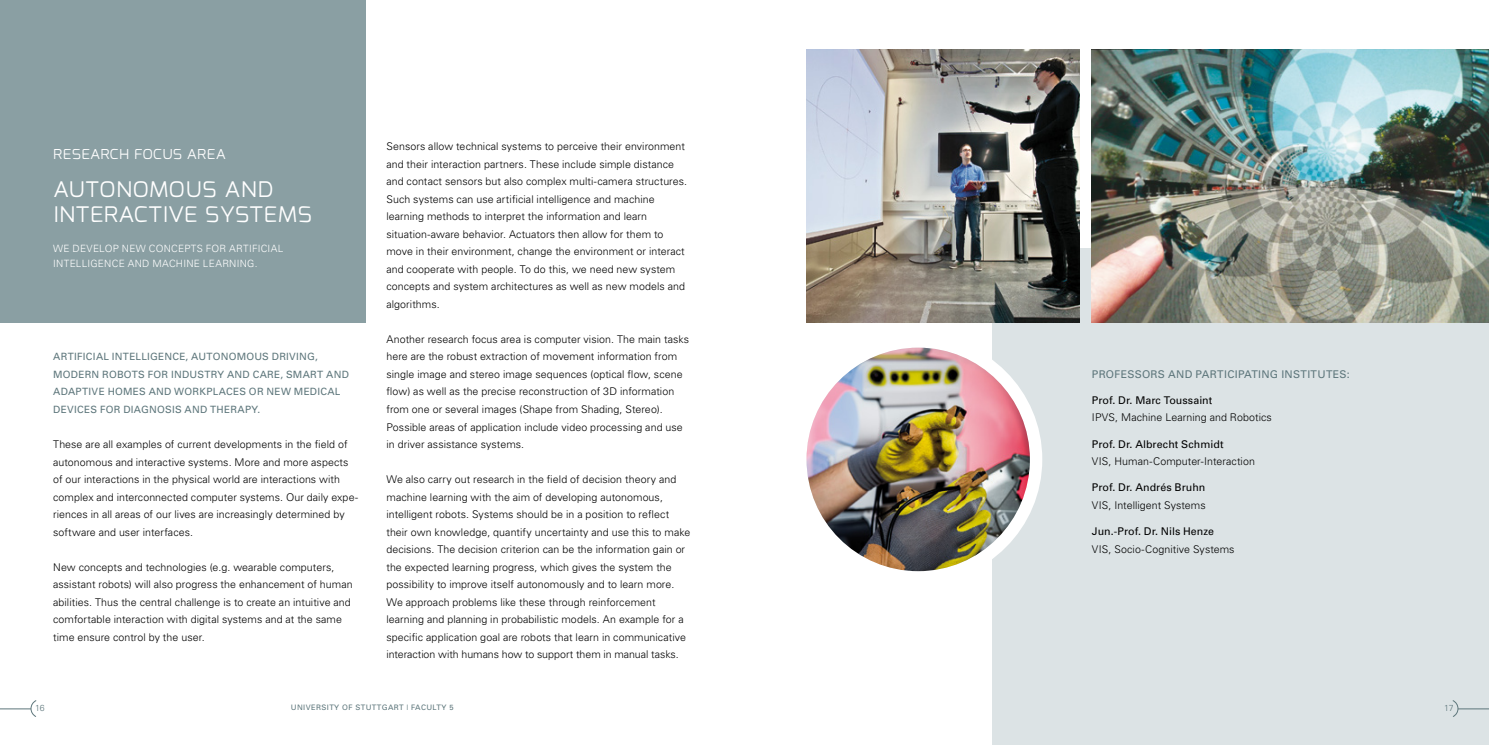
<style>
.page{position:relative;width:1489px;height:745px;background:#fff}
.page>*{position:absolute;margin:0;border:0;box-sizing:border-box;transform-origin:0 0}
.t1{font:300 27.5px/25px "Exo";color:#fff}
.t2{font:300 17.5px "Exo";color:#fff}
.t3{font:300 10.62px/17.5px "Univers";letter-spacing:.005em;color:#000}
.t4{font:10.62px "Univers";letter-spacing:.005em;color:#000}
.t5{font:10.62px "Univers";letter-spacing:.025em;color:#5d767b}
.t6{font:10px/17.5px "Univers";letter-spacing:.025em;color:#5d767b}
.t7{font:300 10px/15px "Univers";letter-spacing:.025em;color:#fff}
.t8{font:300 8.75px "Univers";color:#5d767b}
.t9{font:7.5px "Univers";letter-spacing:.015em;color:#5d767b}
</style>
<div class="page">
<hr style="left:0;top:708px;width:31px;height:1px;background:#5d767b">
<svg style="left:31px;top:700px;width:6px;height:16px"></svg>
<div style="left:992px;top:248px;width:496px;height:496px;background:#dce3e5"></div>
<hr style="left:1457px;top:708px;width:31px;height:1px;background:#5d767b">
<svg style="left:1452px;top:700px;width:5px;height:16px"></svg>
<img style="left:806px;top:50px;width:273px;height:272px">
<img style="left:1091px;top:50px;width:397px;height:272px">
<div style="left:0;top:0;width:365px;height:322px;background:#8a9fa3"></div>
<svg style="left:918px;top:360px;width:124px;height:212px"></svg>
<img style="left:806px;top:347px;width:223px;height:223px;border-radius:112px">
<h2 class="t2" style="left:53px;top:142px;width:174px">RESEARCH FOCUS AREA</h2>
<h1 class="t1" style="left:53px;top:174px;width:261px">AUTONOMOUS AND<br>INTERACTIVE SYSTEMS</h1>
<p class="t7" style="left:53px;top:240px;width:232px">WE DEVELOP NEW CONCEPTS FOR ARTIFICIAL<br>INTELLIGENCE AND MACHINE LEARNING.</p>
<p class="t6" style="left:53px;top:348px;width:89px">ARTI FICIAL INTELLIG</p>
<p class="t6" style="left:158px;top:348px;width:80px">ENCE, Auto nomous</p>
<p class="t6" style="left:272px;top:348px;width:21px">DRIVING</p>
<p class="t6" style="left:53px;top:348px;width:297px;text-indent:262px">,<br>MODERN ROBOTS FOR IN DUSTRY AN D CARE, SMART AN D<br>ADAPTIVE HOMES AN D WORKPLACES OR N EW MEDI CAL<br>DEVI CES FOR DIAGN OSIS AN D THERAPY.</p>
<p class="t3" style="left:53px;top:435px;width:306px">These are all examples of current developments in the field of autonomous and interactive systems. More and more aspects of our interactions in the physical world are interactions with complex and interconnected computer systems. Our daily expe&shy;riences in all areas of our lives are increasingly determined by software and user interfaces.</p>
<p class="t3" style="left:53px;top:557px;width:301px">New concepts and technologies (e.g. wearable computers, assistant robots) will also progress the enhancement of human abilities. Thus the central challenge is to create an intuitive and comfortable interaction with digital systems and at the same time ensure control by the user.</p>
<p class="t3" style="left:386px;top:137px;width:302px">Sensors allow technical systems to perceive their environment and their interaction partners. These include simple distance and contact sensors but also complex multi-camera structures.<br>Such systems can use artificial intelligence and machine learning methods to interpret the information and learn situation-aware behavior. Actuators then allow for them to move in their environment, change the environment or interact and cooperate with people. To do this, we need new system concepts and system architectures as well as new models and algorithms.</p>
<p class="t3" style="left:386px;top:330px;width:304px">Another research focus area is computer vision. The main tasks here are the robust extraction of movement information from single image and stereo image sequences (optical flow, scene flow) as well as the precise reconstruction of 3D information from one or several images (Shape from Shading, Stereo).<br>Possible areas of application include video processing and use in driver assistance systems.</p>
<p class="t3" style="left:386px;top:470px;width:305px">We also carry out research in the field of decision theory and machine learning with the aim of developing autonomous, intelligent robots. Systems should be in a position to reflect their own knowledge, quantify uncertainty and use this to make decisions. The decision criterion can be the information gain or the expected learning progress, which gives the system the possibility to improve itself autonomously and to learn more.<br>We approach problems like these through reinforcement learning and planning in probabilistic models. An example for a specific application goal are robots that learn in communicative interaction with humans how to support them in manual tasks.</p>
<p class="t8" style="left:35px;top:702px;width:11px">16</p>
<p class="t9" style="left:291px;top:702px;width:6px">uni</p>
<p class="t9" style="left:306px;top:702px;width:11px">versit</p>
<p class="t9" style="left:334px;top:702px;width:28px">y of stutt</p>
<p class="t9" style="left:382px;top:702px;width:13px">gart</p>
<p class="t9" style="left:406px;top:702px;width:16px">| facu</p>
<p class="t9" style="left:432px;top:702px;width:22px">lty 5</p>
<p class="t5" style="left:1091px;top:367px;width:167px">PROFESSORS AN D PARTI CI PATING</p>
<p class="t5" style="left:1281px;top:367px;width:70px">IN STITUTES:</p>
<p class="t4" style="left:1091px;top:393px;width:122px">Prof. Dr. Marc Toussaint</p>
<p class="t3" style="left:1091px;top:408px;width:181px">IPVS, Machine Learning and Robotics</p>
<p class="t4" style="left:1091px;top:437px;width:133px">Prof. Dr. Albrecht Schmidt</p>
<p class="t3" style="left:1091px;top:452px;width:164px">VIS, Human-Computer-Interaction</p>
<p class="t4" style="left:1091px;top:480px;width:115px">Prof. Dr. Andrés Bruhn</p>
<p class="t3" style="left:1091px;top:496px;width:115px">VIS, Intelligent Systems</p>
<p class="t4" style="left:1091px;top:524px;width:124px">Jun.-Prof. Dr. N ils Henze</p>
<p class="t3" style="left:1091px;top:539px;width:144px">VIS, Socio-Cognitive Systems</p>
<p class="t8" style="left:1443px;top:702px;width:11px">17</p>
</div>
